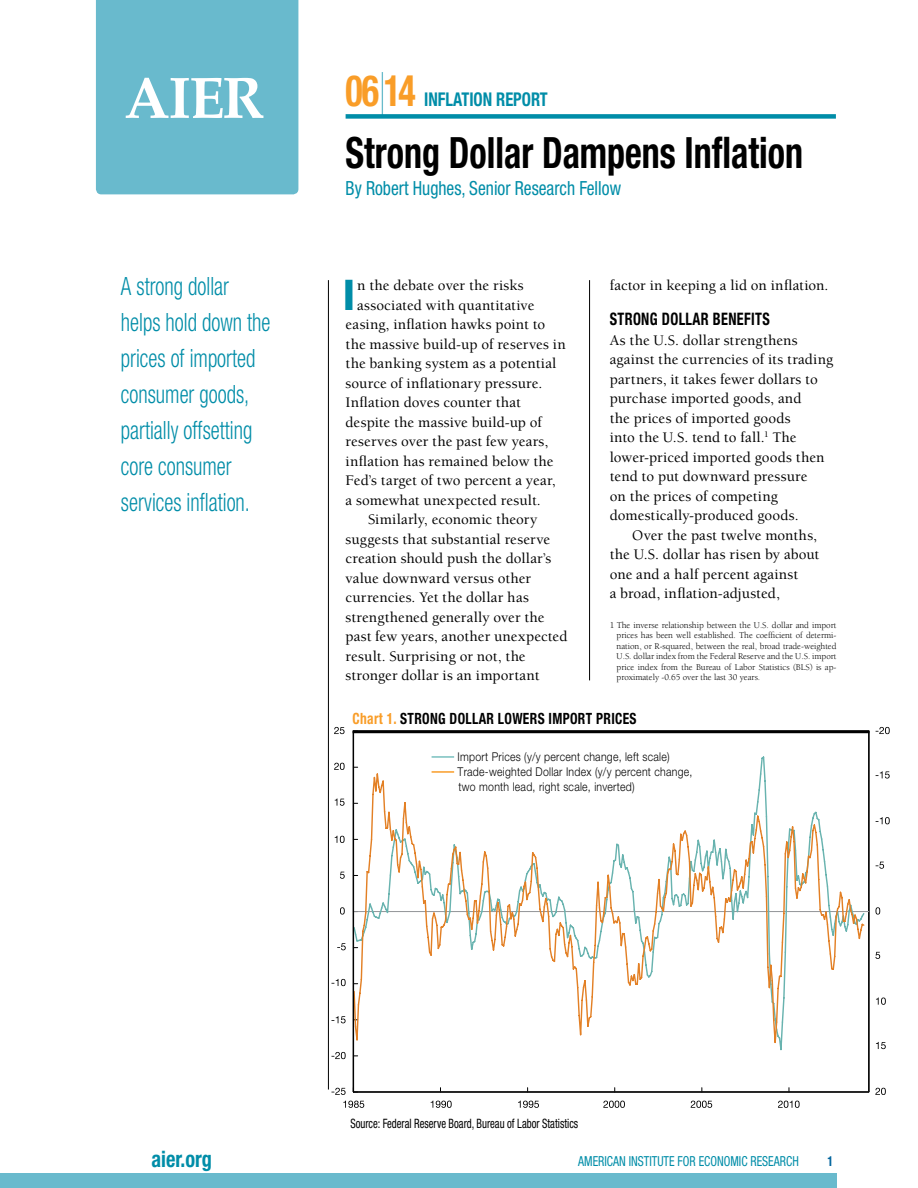
<style>
.page{position:relative;width:918px;height:1188px;background:#fff}
.page>*{position:absolute;margin:0;border:0;box-sizing:border-box;transform-origin:0 0}
.t1{font:700 condensed 43.2px "Helvetica Neue";color:#000;scale:.83 1}
.t2{font:700 condensed 43.2px "Helvetica Neue";color:#f99d28;scale:.83 1}
.t3{font:800 condensed 42.3px "Helvetica Neue";color:#008da8}
.t4{font:300 condensed 25.2px/36px "Helvetica Neue";color:#008da8;scale:.83 1}
.t5{font:700 condensed 22.5px "Helvetica Neue";color:#008da8;scale:.9 1}
.t6{font:condensed 19.5px "Helvetica Neue";color:#008da8;scale:.9 1}
.t7{font:700 condensed 18.9px "Helvetica Neue";color:#008da8;scale:.87 1}
.t8{font:700 condensed 17.25px "Helvetica Neue";letter-spacing:.025em;color:#000;scale:.83 1}
.t9{font:700 condensed 15.6px "Helvetica Neue";letter-spacing:.025em;color:#000;scale:.87 1}
.t10{font:500 15px/19.5px "Berkeley";letter-spacing:.01em;color:#000}
.t11{font:condensed 13.8px "Helvetica Neue";color:#008da8;scale:.87 1}
.t12{font:700 condensed 13.8px "Helvetica Neue";color:#00649d;scale:.87 1}
.t13{font:condensed 12.9px "Helvetica Neue";color:#000;scale:.83 1}
.t14{font:300 12.15px/15px "Helvetica Neue";letter-spacing:.025em;color:#000;scale:.87 1}
.t15{font:9px/10.5px "Berkeley";letter-spacing:-.005em;color:#000;text-align:justify}
.s1{font-weight:200;font-stretch:normal;color:#008da8}
.s2{color:#f99d28}
</style>
<div class="page">
<div style="left:0;top:1173px;width:837px;height:15px;background:#69bacd"></div>
<hr style="left:328px;top:280px;width:1px;height:810px;background:#000">
<hr style="left:589px;top:280px;width:1px;height:400px;background:#000">
<div style="left:346px;top:114px;width:490px;height:5px;background:#008da8"></div>
<div style="left:96px;top:0;width:202px;height:194px;background:#69bacd"></div>
<hr style="left:868px;top:731px;width:2px;height:361px;background:#000">
<hr style="left:353px;top:1091px;width:516px;height:2px;background:#000">
<svg style="left:343px;top:1101px;width:21px;height:7px"></svg>
<svg style="left:431px;top:1101px;width:21px;height:7px"></svg>
<svg style="left:518px;top:1101px;width:21px;height:7px"></svg>
<svg style="left:603px;top:1101px;width:22px;height:7px"></svg>
<svg style="left:691px;top:1101px;width:21px;height:7px"></svg>
<svg style="left:778px;top:1101px;width:22px;height:7px"></svg>
<svg style="left:331px;top:1088px;width:15px;height:7px"></svg>
<svg style="left:332px;top:1052px;width:14px;height:7px"></svg>
<svg style="left:331px;top:1016px;width:15px;height:7px"></svg>
<svg style="left:332px;top:979px;width:14px;height:7px"></svg>
<svg style="left:337px;top:943px;width:9px;height:7px"></svg>
<svg style="left:340px;top:907px;width:5px;height:8px"></svg>
<svg style="left:340px;top:872px;width:5px;height:7px"></svg>
<svg style="left:335px;top:836px;width:10px;height:7px"></svg>
<svg style="left:335px;top:799px;width:10px;height:7px"></svg>
<svg style="left:334px;top:763px;width:11px;height:7px"></svg>
<svg style="left:334px;top:727px;width:11px;height:7px"></svg>
<svg style="left:875px;top:1088px;width:11px;height:7px"></svg>
<svg style="left:876px;top:1042px;width:10px;height:7px"></svg>
<svg style="left:876px;top:998px;width:10px;height:7px"></svg>
<svg style="left:875px;top:952px;width:5px;height:7px"></svg>
<svg style="left:876px;top:907px;width:4px;height:8px"></svg>
<svg style="left:876px;top:862px;width:8px;height:7px"></svg>
<svg style="left:876px;top:817px;width:14px;height:7px"></svg>
<svg style="left:876px;top:771px;width:14px;height:8px"></svg>
<svg style="left:876px;top:727px;width:14px;height:7px"></svg>
<hr style="left:353px;top:911px;width:516px;height:1px;background:#939598">
<svg style="left:354px;top:772px;width:511px;height:272px"></svg>
<hr style="left:353px;top:731px;width:1px;height:361px;background:#000">
<hr style="left:353px;top:730px;width:516px;height:3px;background:#000">
<hr style="left:432px;top:756px;width:22px;height:2px;background:#79c0be">
<hr style="left:432px;top:771px;width:22px;height:2px;background:#f99d28">
<h3 class="t4" style="left:121px;top:268px;width:182px">A strong dollar helps hold down the prices of imported consumer goods, partially offsetting core consumer services inflation.</h3>
<h1 class="t2" style="left:346px;top:65px;width:86px">06<span class="s1">|</span>14</h1>
<p class="t7" style="left:424px;top:88px;width:144px">INFLATION REPORT</p>
<h1 class="t1" style="left:346px;top:126px;width:553px">Strong Dollar Dampens Inflation</h1>
<h3 class="t6" style="left:346px;top:176px;width:308px">By Robert Hughes, Senior Research Fellow</h3>
<h2 class="t3" style="left:343px;top:268px;width:13px">I</h2>
<p class="t10" style="left:357px;top:276px;width:168px">n the debate over the risks</p>
<p class="t10" style="left:357px;top:296px;width:179px">associated with quantitative</p>
<p class="t10" style="left:346px;top:315px;width:201px">easing, inflation hawks point to</p>
<p class="t10" style="left:346px;top:335px;width:222px">the massive build-up of reserves in</p>
<p class="t10" style="left:346px;top:354px;width:212px">the banking system as a potential</p>
<p class="t10" style="left:346px;top:374px;width:198px">source of inflationary pressure.</p>
<p class="t10" style="left:346px;top:393px;width:177px">Inflation doves counter that</p>
<p class="t10" style="left:346px;top:413px;width:198px">despite the massive build-up of</p>
<p class="t10" style="left:346px;top:432px;width:204px">reserves over the past few years,</p>
<p class="t10" style="left:346px;top:452px;width:209px">inflation has remained below the</p>
<p class="t10" style="left:346px;top:471px;width:212px">Fed’s target of two percent a year,</p>
<p class="t10" style="left:346px;top:491px;width:197px">a somewhat unexpected result.</p>
<p class="t10" style="left:368px;top:510px;width:171px">Similarly, economic theory</p>
<p class="t10" style="left:346px;top:530px;width:206px">suggests that substantial reserve</p>
<p class="t10" style="left:346px;top:549px;width:207px">creation should push the dollar’s</p>
<p class="t10" style="left:346px;top:569px;width:187px">value downward versus other</p>
<p class="t10" style="left:346px;top:588px;width:185px">currencies. Yet the dollar has</p>
<p class="t10" style="left:346px;top:608px;width:201px">strengthened generally over the</p>
<p class="t10" style="left:346px;top:627px;width:223px">past few years, another unexpected</p>
<p class="t10" style="left:346px;top:647px;width:182px">result. Surprising or not, the</p>
<p class="t10" style="left:346px;top:666px;width:195px">stronger dollar is an important</p>
<p class="t10" style="left:610px;top:276px;width:220px">factor in keeping a lid on inflation.</p>
<p class="t8" style="left:610px;top:309px;width:194px">STRONG DOLLAR BENEFITS</p>
<p class="t10" style="left:610px;top:331px;width:225px">As the U.S. dollar strengthens against the currencies of its trading partners, it takes fewer dollars to purchase imported goods, and<br>the prices of imported goods<br>into the U.S. tend to fall.<sup>1</sup> The lower-priced imported goods then tend to put downward pressure<br>on the prices of competing domestically-produced goods.</p>
<p class="t10" style="left:610px;top:526px;width:211px;text-indent:22px">Over the past twelve months, the U.S. dollar has risen by about one and a half percent against<br>a broad, inflation-adjusted,</p>
<p class="t15" style="left:617px;top:620px;width:221px;text-indent:-7px">1 The inverse relationship between the U.S. dollar and import prices has been well established. The coefficient of determi&shy;nation, or R-squared, between the real, broad trade-weighted U.S. dollar index from the Federal Reserve and the U.S. import price index from the Bureau of Labor Statistics (BLS) is ap&shy;proximately -0.65 over the last 30 years.</p>
<p class="t9" style="left:353px;top:709px;width:328px"><span class="s2">Chart 1.</span> STRONG DOLLAR LOWERS IMPORT PRICES</p>
<p class="t14" style="left:458px;top:749px;width:271px">Import Prices (y/y percent change, left scale)<br>Trade-weighted Dollar Index (y/y percent change, two month lead, right scale, inverted)</p>
<p class="t13" style="left:350px;top:1116px;width:276px">Source: Federal Reserve Board, Bureau of Labor Statistics</p>
<h3 class="t5" style="left:151px;top:1145px;width:69px">aier.org</h3>
<p class="t11" style="left:578px;top:1153px;width:255px">AMERICAN INSTITUTE FOR ECONOMIC RESEARCH</p>
<p class="t12" style="left:828px;top:1153px;width:8px">1</p>
</div>
